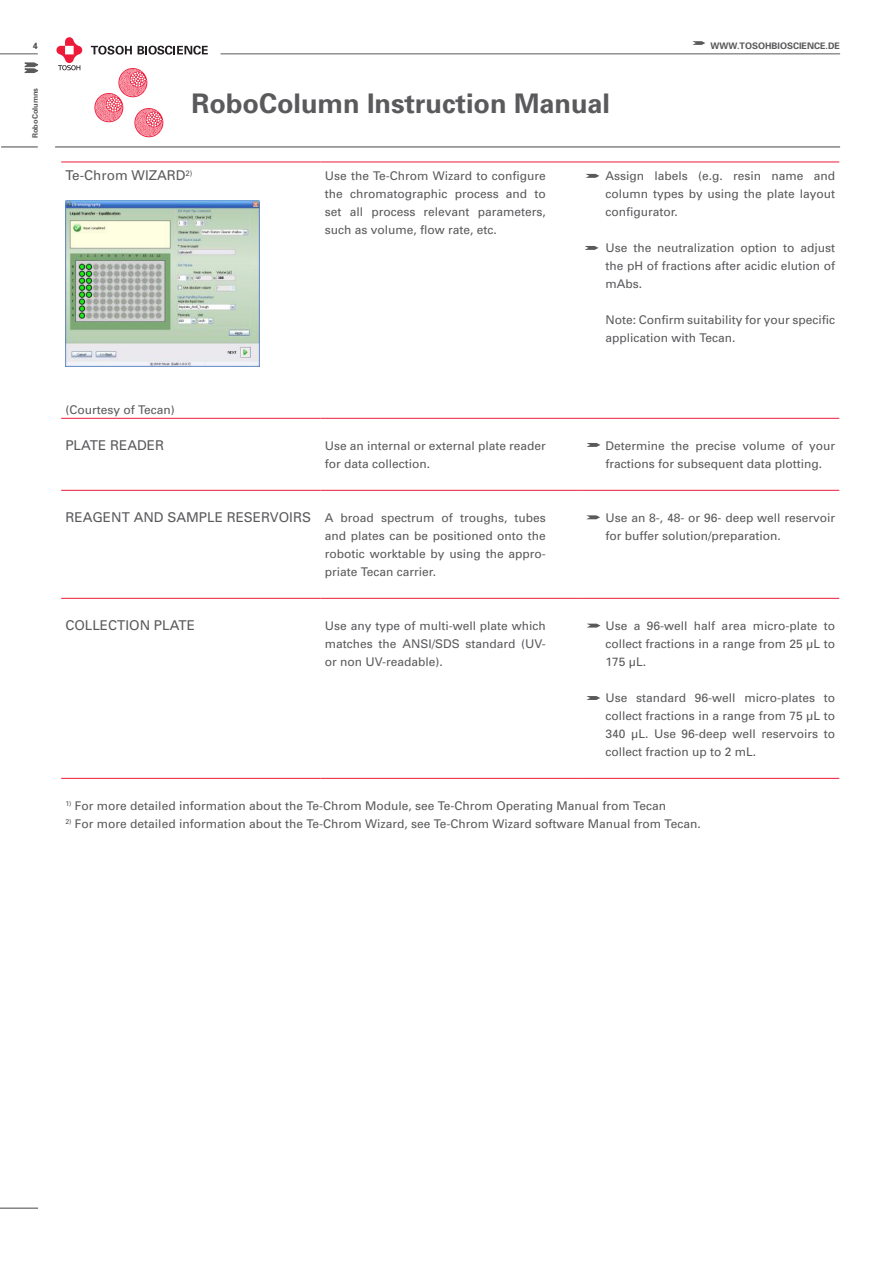
<style>
.page{position:relative;width:893px;height:1263px;background:#fff}
.page>*{position:absolute;margin:0;border:0;box-sizing:border-box;transform-origin:0 0}
.Seitentitel{font:700 27px "Univers";color:#5a5a5d}
.Headers_Fliesstext{font:13.5px "Univers";color:#5a5a5d}
.Legende_-_Figures{font:12px/18px "Univers";color:#5a5a5d;text-align:justify}
.t1{font:700 9px "Univers";color:#5a5a5d}
.t2{font:700 9px "Univers";color:#4b4c4d}
.t3{font:700 7.5px "Univers";color:#5a5a5d}
</style>
<div class="page">
<hr style="left:0;top:1207px;width:38px;height:2px;background:#5a5a5d">
<hr style="left:221px;top:53px;width:619px;height:1px;background:#5a5a5d">
<hr style="left:0;top:53px;width:38px;height:1px;background:#5a5a5d">
<svg style="left:24px;top:62px;width:14px;height:11px"></svg>
<svg style="left:693px;top:41px;width:12px;height:4px"></svg>
<svg style="left:56px;top:37px;width:26px;height:34px"></svg>
<svg style="left:91px;top:46px;width:41px;height:9px"></svg>
<svg style="left:138px;top:46px;width:70px;height:9px"></svg>
<hr style="left:55px;top:146px;width:785px;height:1px;background:#5a5a5d">
<hr style="left:1px;top:146px;width:37px;height:1px;background:#5a5a5d">
<img style="left:118px;top:68px;width:30px;height:30px">
<img style="left:134px;top:108px;width:30px;height:30px">
<img style="left:94px;top:93px;width:30px;height:30px">
<hr style="left:61px;top:162px;width:260px;height:1px;background:#ed1a3a">
<hr style="left:321px;top:162px;width:259px;height:1px;background:#ed1a3a">
<hr style="left:580px;top:162px;width:259px;height:1px;background:#ed1a3a">
<hr style="left:61px;top:418px;width:260px;height:1px;background:#ed1a3a">
<hr style="left:321px;top:418px;width:259px;height:1px;background:#ed1a3a">
<hr style="left:580px;top:418px;width:259px;height:1px;background:#ed1a3a">
<hr style="left:61px;top:490px;width:260px;height:1px;background:#ed1a3a">
<hr style="left:321px;top:490px;width:259px;height:1px;background:#ed1a3a">
<hr style="left:580px;top:490px;width:259px;height:1px;background:#ed1a3a">
<hr style="left:61px;top:598px;width:260px;height:1px;background:#ed1a3a">
<hr style="left:321px;top:598px;width:259px;height:1px;background:#ed1a3a">
<hr style="left:580px;top:598px;width:259px;height:1px;background:#ed1a3a">
<hr style="left:61px;top:778px;width:260px;height:1px;background:#ed1a3a">
<hr style="left:321px;top:778px;width:259px;height:1px;background:#ed1a3a">
<hr style="left:580px;top:778px;width:259px;height:1px;background:#ed1a3a">
<img style="left:65px;top:201px;width:195px;height:166px">
<svg style="left:586px;top:174px;width:13px;height:4px"></svg>
<svg style="left:585px;top:246px;width:13px;height:4px"></svg>
<svg style="left:586px;top:515px;width:14px;height:4px"></svg>
<svg style="left:587px;top:443px;width:13px;height:4px"></svg>
<svg style="left:587px;top:696px;width:13px;height:4px"></svg>
<svg style="left:587px;top:624px;width:13px;height:3px"></svg>
<p class="t2" style="left:33px;top:40px;width:7px">4</p>
<p class="t1" style="left:710px;top:40px;width:131px">WWW.TOSOHBIOSCIENCE.DE</p>
<p class="t3" style="left:30px;top:138px;width:52px;rotate:-90deg">RoboColumns</p>
<p class="Headers_Fliesstext" style="left:65px;top:167px;width:129px">Te-Chrom WIZARD<sup>2)</sup></p>
<p class="Seitentitel" style="left:192px;top:86px;width:420px">RoboColumn Instruction Manual</p>
<p class="Legende_-_Figures" style="left:325px;top:167px;width:223px">Use the Te-Chrom Wizard to configure the chromatographic process and to set all process relevant parameters, such as volume, flow rate, etc.</p>
<p class="Legende_-_Figures" style="left:605px;top:167px;width:231px">Assign labels (e.g. resin name and column types by using the plate layout configurator.</p>
<p class="Legende_-_Figures" style="left:605px;top:239px;width:231px">Use the neutralization option to adjust the pH of fractions after acidic elution of mAbs.</p>
<p class="Legende_-_Figures" style="left:605px;top:311px;width:231px">Note: Confirm suitability for your specific application with Tecan.</p>
<p class="Legende_-_Figures" style="left:65px;top:401px;width:111px">(Courtesy of Tecan)</p>
<p class="Headers_Fliesstext" style="left:65px;top:437px;width:100px">PLATE READER</p>
<p class="Legende_-_Figures" style="left:325px;top:437px;width:223px">Use an internal or external plate reader for data collection.</p>
<p class="Legende_-_Figures" style="left:605px;top:437px;width:231px">Determine the precise volume of your fractions for subsequent data plotting.</p>
<p class="Headers_Fliesstext" style="left:65px;top:509px;width:247px">REAGENT AND SAMPLE RESERVOIRS</p>
<p class="Legende_-_Figures" style="left:325px;top:509px;width:223px">A broad spectrum of troughs, tubes and plates can be positioned onto the robotic worktable by using the appro&shy;priate Tecan carrier.</p>
<p class="Legende_-_Figures" style="left:605px;top:509px;width:231px">Use an 8-, 48- or 96- deep well reservoir for buffer solution/preparation.</p>
<p class="Headers_Fliesstext" style="left:65px;top:617px;width:131px">COLLECTION PLATE</p>
<p class="Legende_-_Figures" style="left:325px;top:617px;width:223px">Use any type of multi-well plate which matches the ANSI/SDS standard (UV&shy;or non UV-readable).</p>
<p class="Legende_-_Figures" style="left:605px;top:617px;width:231px">Use a 96-well half area micro-plate to collect fractions in a range from 25 µL to 175 µL.</p>
<p class="Legende_-_Figures" style="left:605px;top:689px;width:231px">Use standard 96-well micro-plates to collect fractions in a range from 75 µL to 340 µL. Use 96-deep well reservoirs to collect fraction up to 2 mL.</p>
<p class="Legende_-_Figures" style="left:65px;top:797px;width:602px"><sup>1)</sup> For more detailed information about the Te-Chrom Module, see Te-Chrom Operating Manual from Tecan</p>
<p class="Legende_-_Figures" style="left:65px;top:815px;width:637px"><sup>2)</sup> For more detailed information about the Te-Chrom Wizard, see Te-Chrom Wizard software Manual from Tecan.</p>
</div>
